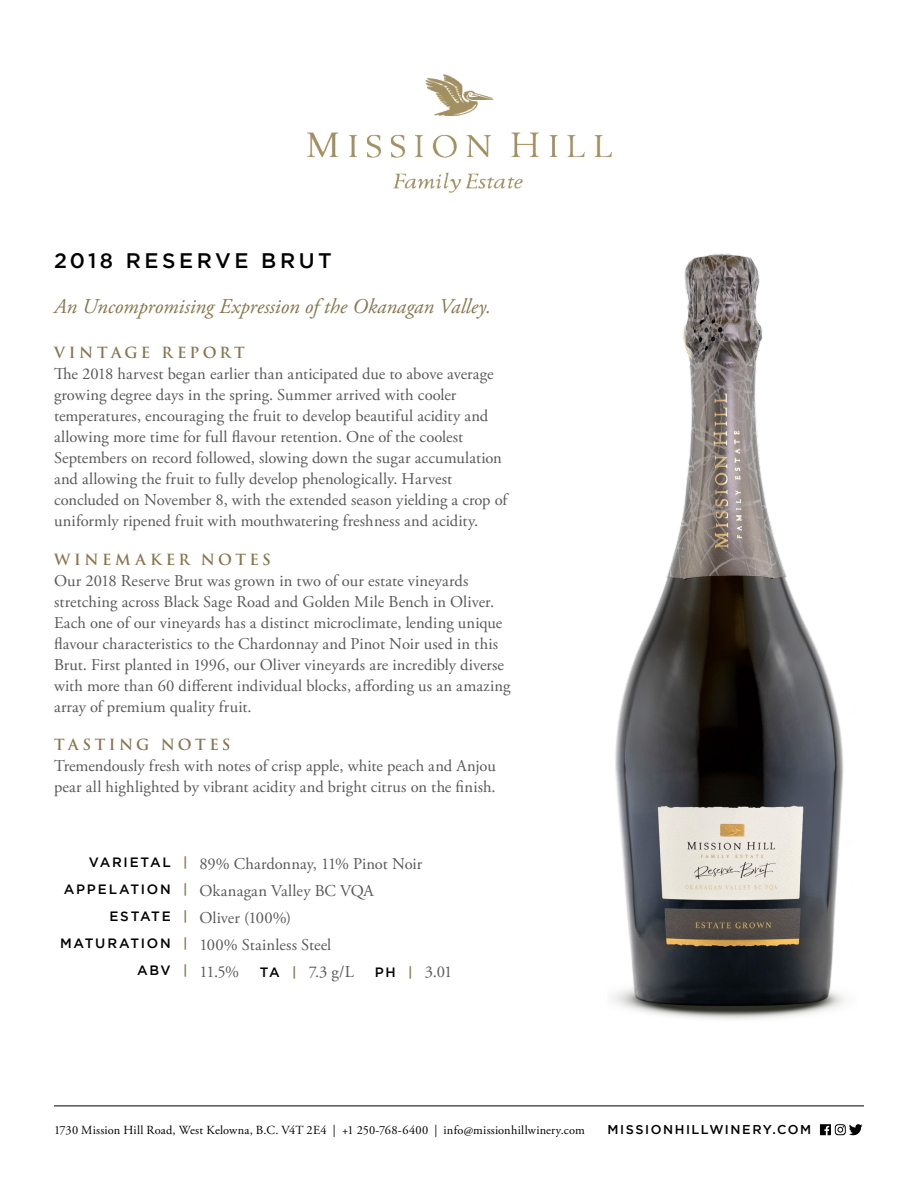
<style>
.page{position:relative;width:918px;height:1188px;background:#fff}
.page>*{position:absolute;margin:0;border:0;box-sizing:border-box;transform-origin:0 0}
.Tier_Description{font:italic 21px "Adobe Garamond Pro";color:#87754e}
.t1{font:500 21px "Gotham";letter-spacing:.165em;color:#000}
.Body_Copy{font:16.5px/21px "Adobe Garamond Pro";letter-spacing:.005em;color:#57585a}
.SUBHEAD{font:700 15px "Trajan Pro";letter-spacing:.225em;color:#87754e}
.Body_Copy-2{font:500 13.5px "Gotham";letter-spacing:.13em;color:#000}
.t2{font:500 12.75px "Gotham";letter-spacing:.12em;color:#000}
.t3{font:12.3px "Adobe Garamond Pro";letter-spacing:.015em;color:#000}
.s1{color:#87754e}
.s2{font-family:"Gotham";font-weight:500;font-size:13.5px;color:#000}
.s3{font-family:"Gotham";font-weight:500;font-size:13.5px;color:#87754e}
</style>
<div class="page">
<svg style="left:820px;top:1124px;width:43px;height:11px"></svg>
<hr style="left:54px;top:1106px;width:810px;height:1px;background:#000">
<img style="left:307px;top:74px;width:305px;height:119px">
<img style="left:612px;top:253px;width:233px;height:766px">
<p class="t1" style="left:54px;top:248px;width:279px">2018 RESERVE BRUT</p>
<p class="Tier_Description" style="left:54px;top:294px;width:439px">An Uncompromising Expression of the Okanagan Valley.</p>
<p class="SUBHEAD" style="left:54px;top:343px;width:192px">VINTAGE REPORT</p>
<p class="Body_Copy" style="left:54px;top:364px;width:455px">The 2018 harvest began earlier than anticipated due to above average growing degree days in the spring. Summer arrived with cooler temperatures, encouraging the fruit to develop beautiful acidity and allowing more time for full flavour retention. One of the coolest Septembers on record followed, slowing down the sugar accumulation and allowing the fruit to fully develop phenologically. Harvest concluded on November 8, with the extended season yielding a crop of uniformly ripened fruit with mouthwatering freshness and acidity.</p>
<p class="SUBHEAD" style="left:54px;top:550px;width:218px">WINEMAKER NOTES</p>
<p class="Body_Copy" style="left:54px;top:570px;width:458px">Our 2018 Reserve Brut was grown in two of our estate vineyards stretching across Black Sage Road and Golden Mile Bench in Oliver.<br>Each one of our vineyards has a distinct microclimate, lending unique flavour characteristics to the Chardonnay and Pinot Noir used in this Brut. First planted in 1996, our Oliver vineyards are incredibly diverse with more than 60 different individual blocks, affording us an amazing array of premium quality fruit.</p>
<p class="SUBHEAD" style="left:54px;top:735px;width:178px">TASTING NOTES</p>
<p class="Body_Copy" style="left:54px;top:756px;width:443px">Tremendously fresh with notes of crisp apple, white peach and Anjou pear all highlighted by vibrant acidity and bright citrus on the finish.</p>
<p class="Body_Copy-2" style="left:89px;top:855px;width:100px">VARIETAL <span class="s1">|</span></p>
<p class="Body_Copy" style="left:200px;top:854px;width:224px">89% Chardonnay, 11% Pinot Noir</p>
<p class="Body_Copy-2" style="left:64px;top:882px;width:125px">APPELATION <span class="s1">|</span></p>
<p class="Body_Copy" style="left:200px;top:881px;width:176px">Okanagan Valley BC VQA</p>
<p class="Body_Copy-2" style="left:109px;top:909px;width:80px">ESTATE <span class="s1">|</span></p>
<p class="Body_Copy" style="left:200px;top:908px;width:93px">Oliver (100%)</p>
<p class="Body_Copy-2" style="left:60px;top:936px;width:129px">MATURATION <span class="s1">|</span></p>
<p class="Body_Copy" style="left:200px;top:935px;width:133px">100% Stainless Steel</p>
<p class="Body_Copy-2" style="left:137px;top:963px;width:52px">ABV <span class="s1">|</span></p>
<p class="Body_Copy" style="left:200px;top:962px;width:41px">11.5%</p>
<p class="Body_Copy" style="left:260px;top:962px;width:96px"><span class="s2">TA</span> <span class="s3">|</span> 7.3 g/L</p>
<p class="Body_Copy" style="left:375px;top:962px;width:79px"><span class="s2">PH</span> <span class="s3">|</span> 3.01</p>
<p class="t3" style="left:54px;top:1123px;width:532px">1730 Mission Hill Road, West Kelowna, B.C. V4T 2E4 | +1 250-768-6400 | info@missionhillwinery.com</p>
<p class="t2" style="left:608px;top:1122px;width:205px">MISSIONHILLWINERY.COM</p>
</div>
